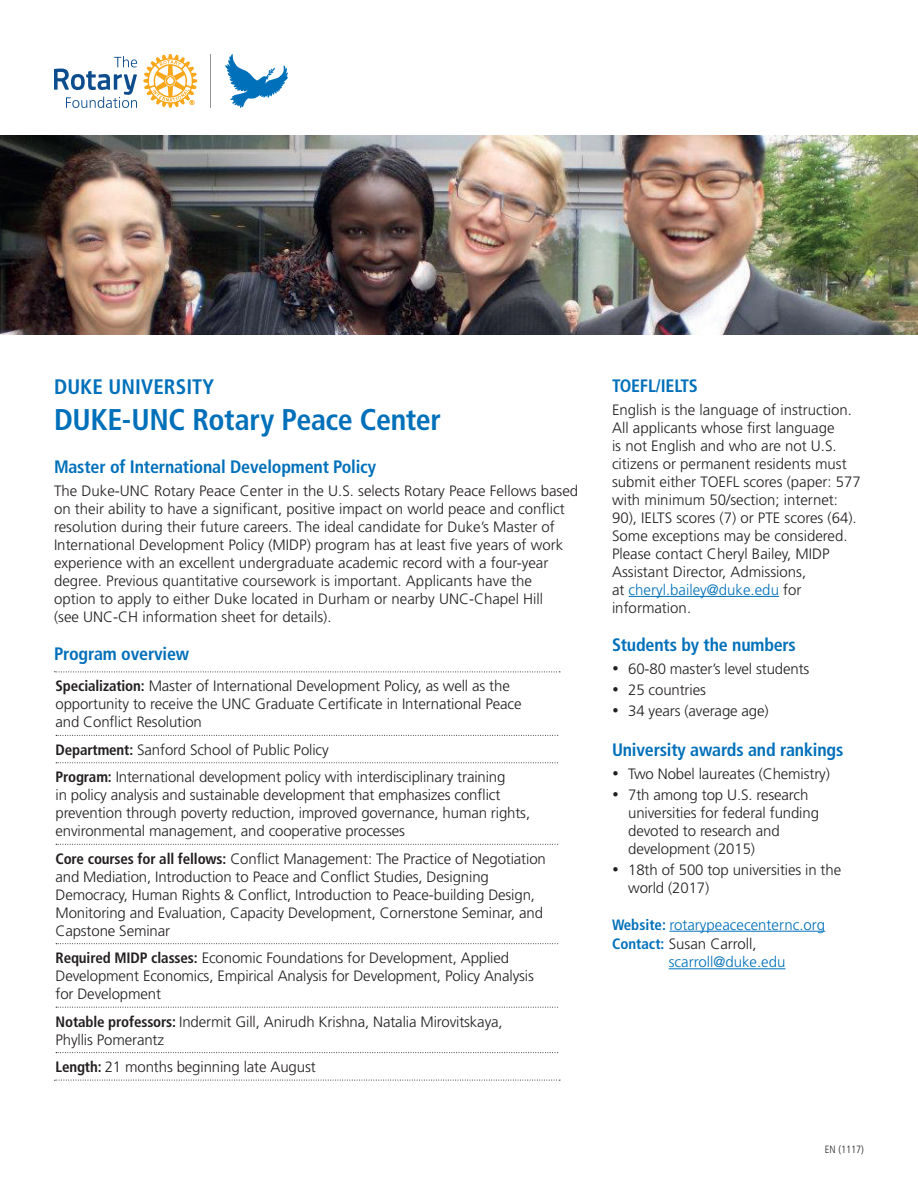
<style>
.page{position:relative;width:918px;height:1188px;background:#fff}
.page>*{position:absolute;margin:0;border:0;box-sizing:border-box;transform-origin:0 0}
.t1{font:700 condensed 30px "Frutiger LT Std";letter-spacing:-.01em;color:#0070ba}
.t2{font:700 condensed 21px "Frutiger LT Std";letter-spacing:.005em;color:#0070ba}
.t3{font:700 condensed 18px "Frutiger LT Std";letter-spacing:-.01em;color:#0070ba}
.t4{font:300 15px/18px "Frutiger LT Std";letter-spacing:-.01em;color:#231f20}
.t5{font:300 15px/19.6px "Frutiger LT Std";color:#0070ba}
.t6{font:300 condensed 10.5px "Frutiger LT Std";color:#231f20}
.s1{font-weight:700;font-stretch:condensed}
.s2{color:#0070ba}
.s3{color:#231f20}
</style>
<div class="page">
<img style="left:0;top:135px;width:918px;height:200px">
<svg style="left:143px;top:54px;width:54px;height:54px"></svg>
<svg style="left:54px;top:56px;width:83px;height:52px"></svg>
<hr style="left:211px;top:54px;width:1px;height:54px;background:#939598">
<svg style="left:225px;top:54px;width:63px;height:54px"></svg>
<svg style="left:56px;top:844px;width:502px;height:1px"></svg>
<svg style="left:56px;top:943px;width:502px;height:1px"></svg>
<svg style="left:56px;top:1007px;width:502px;height:1px"></svg>
<svg style="left:56px;top:672px;width:504px;height:1px"></svg>
<hr style="left:558px;top:672px;width:1px;height:63px;background:#fff">
<svg style="left:56px;top:735px;width:503px;height:28px"></svg>
<svg style="left:54px;top:1052px;width:506px;height:29px"></svg>
<hr style="left:629px;top:596px;width:150px;height:1px;background:#0070ba">
<hr style="left:669px;top:931px;width:156px;height:1px;background:#0070ba">
<hr style="left:669px;top:968px;width:116px;height:1px;background:#0070ba">
<h2 class="t2" style="left:54px;top:374px;width:162px">DUKE UNIVERSITY</h2>
<h1 class="t1" style="left:54px;top:402px;width:389px">DUKE-UNC Rotary Peace Center</h1>
<p class="t3" style="left:54px;top:456px;width:324px">Master of International Development Policy</p>
<p class="t4" style="left:54px;top:482px;width:526px">The Duke-UNC Rotary Peace Center in the U.S. selects Rotary Peace Fellows based on their ability to have a significant, positive impact on world peace and conflict resolution during their future careers. The ideal candidate for Duke’s Master of International Development Policy (MIDP) program has at least five years of work experience with an excellent undergraduate academic record with a four-year degree. Previous quantitative coursework is important. Applicants have the<br>option to apply to either Duke located in Durham or nearby UNC-Chapel Hill<br>(see UNC-CH information sheet for details).</p>
<p class="t3" style="left:54px;top:643px;width:137px">Program overview</p>
<p class="t4" style="left:56px;top:677px;width:468px"><span class="s1">Specialization:</span> Master of International Development Policy, as well as the opportunity to receive the UNC Graduate Certificate in International Peace and Conflict Resolution</p>
<p class="t4" style="left:56px;top:736px;width:452px;line-height:27.5px"><span class="s1">Department:</span> Sanford School of Public Policy<br><span class="s1">Program:</span> International development policy with interdisciplinary training</p>
<p class="t4" style="left:56px;top:786px;width:476px">in policy analysis and sustainable development that emphasizes conflict prevention through poverty reduction, improved governance, human rights, environmental management, and cooperative processes</p>
<p class="t4" style="left:56px;top:850px;width:492px"><span class="s1">Core courses for all fellows:</span> Conflict Management: The Practice of Negotiation and Mediation, Introduction to Peace and Conflict Studies, Designing Democracy, Human Rights &amp; Conflict, Introduction to Peace-building Design, Monitoring and Evaluation, Capacity Development, Cornerstone Seminar, and Capstone Seminar</p>
<p class="t4" style="left:56px;top:949px;width:480px"><span class="s1">Required MIDP classes:</span> Economic Foundations for Development, Applied<br>Development Economics, Empirical Analysis for Development, Policy Analysis for Development</p>
<p class="t4" style="left:56px;top:1013px;width:449px"><span class="s1">Notable professors:</span> Indermit Gill, Anirudh Krishna, Natalia Mirovitskaya,<br>Phyllis Pomerantz</p>
<p class="t4" style="left:56px;top:1058px;width:262px"><span class="s1">Length:</span> 21 months beginning late August</p>
<p class="t3" style="left:612px;top:375px;width:87px">TOEFL/IELTS</p>
<p class="t4" style="left:612px;top:401px;width:250px">English is the language of instruction.<br>All applicants whose first language<br>is not English and who are not U.S. citizens or permanent residents must submit either TOEFL scores (paper: 577 with minimum 50/section; internet:<br>90), IELTS scores (7) or PTE scores (64).<br>Some exceptions may be considered.<br>Please contact Cheryl Bailey, MIDP Assistant Director, Admissions,<br>at <span class="s2">cheryl.bailey@duke.edu</span> for information.</p>
<p class="t3" style="left:612px;top:634px;width:185px">Students by the numbers</p>
<p class="t4" style="left:612px;top:660px;width:199px">• 60-80 master’s level students</p>
<p class="t4" style="left:612px;top:681px;width:95px">• 25 countries</p>
<p class="t4" style="left:612px;top:702px;width:158px">• 34 years (average age)</p>
<p class="t3" style="left:612px;top:739px;width:233px">University awards and rankings</p>
<p class="t4" style="left:612px;top:765px;width:219px">• Two Nobel laureates (Chemistry)</p>
<p class="t4" style="left:628px;top:786px;width:192px;text-indent:-16px">• 7th among top U.S. research universities for federal funding devoted to research and development (2015)</p>
<p class="t4" style="left:628px;top:861px;width:214px;text-indent:-16px">• 18th of 500 top universities in the world (2017)</p>
<p class="t5" style="left:612px;top:915px;width:215px"><span class="s1">Website:</span> rotarypeacecenternc.org<br><span class="s1">Contact:</span> <span class="s3">Susan Carroll,</span></p>
<p class="t5" style="left:669px;top:953px;width:118px">scarroll@duke.edu</p>
<p class="t6" style="left:825px;top:1144px;width:41px">EN (1117)</p>
</div>
